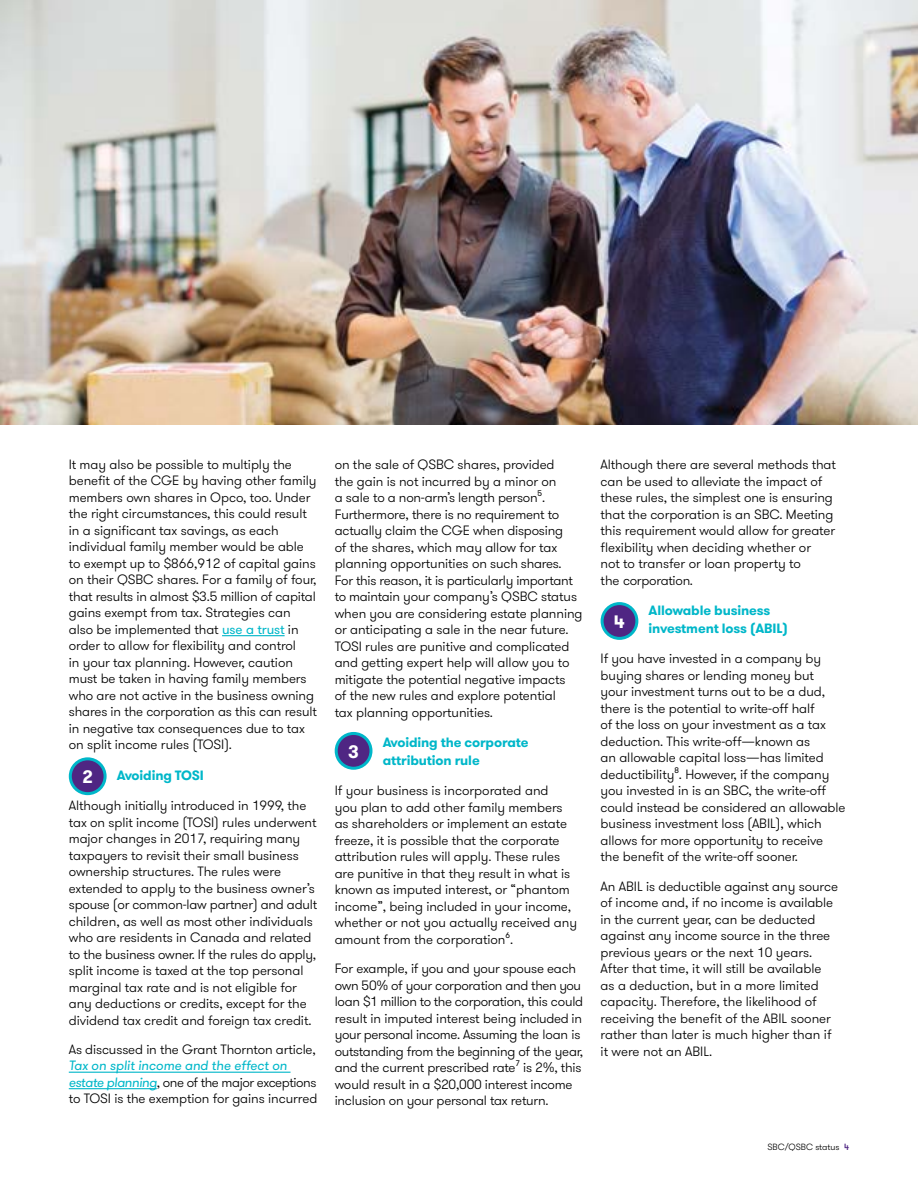
<style>
.page{position:relative;width:918px;height:1188px;background:#fff}
.page>*{position:absolute;margin:0;border:0;box-sizing:border-box;transform-origin:0 0}
.t1{font:700 18px "GT Walsheim Pro";color:#fff}
.t2{font:300 13.5px/16.5px "GT Walsheim Pro";letter-spacing:-.005em;color:#000}
.t3{font:700 13.5px/18px "GT Walsheim Pro";letter-spacing:-.01em;color:#00b7c9}
.t4{font:300 9px "GT Walsheim Pro";color:#000}
.s1{font-weight:400;color:#00b7c9}
.s2{font-weight:400;font-style:italic;color:#00b7c9}
.s3{font-weight:500;color:#4f2683}
</style>
<div class="page">
<hr style="left:222px;top:635px;width:63px;height:1px;background:#00b7c9">
<hr style="left:69px;top:1072px;width:222px;height:1px;background:#00b7c9">
<hr style="left:69px;top:1088px;width:88px;height:1px;background:#00b7c9">
<div style="left:70px;top:759px;width:35px;height:35px;background:#4f2683;border-radius:50%"></div>
<div style="left:69px;top:757px;width:38px;height:38px;border:3px solid #00b7c9;border-radius:50%"></div>
<div style="left:336px;top:733px;width:35px;height:35px;background:#4f2683;border-radius:50%"></div>
<div style="left:335px;top:732px;width:37px;height:38px;border:3px solid #00b7c9;border-radius:50%"></div>
<div style="left:602px;top:604px;width:35px;height:34px;background:#4f2683;border-radius:50%"></div>
<div style="left:601px;top:602px;width:37px;height:38px;border:3px solid #00b7c9;border-radius:50%"></div>
<img style="left:0;top:0;width:918px;height:425px">
<p class="t2" style="left:69px;top:456px;width:250px">It may also be possible to multiply the benefit of the CGE by having other family members own shares in Opco, too. Under the right circumstances, this could result in a significant tax savings, as each individual family member would be able to exempt up to $866,912 of capital gains on their QSBC shares. For a family of four, that results in almost $3.5 million of capital gains exempt from tax. Strategies can also be implemented that <span class="s1">use a trust</span> in order to allow for flexibility and control<br>in your tax planning. However, caution must be taken in having family members who are not active in the business owning shares in the corporation as this can result in negative tax consequences due to tax on split income rules (TOSI).</p>
<h1 class="t1" style="left:82px;top:765px;width:12px">2</h1>
<p class="t3" style="left:117px;top:766px;width:89px">Avoiding TOSI</p>
<p class="t2" style="left:69px;top:797px;width:250px">Although initially introduced in 1999, the tax on split income (TOSI) rules underwent major changes in 2017, requiring many taxpayers to revisit their small business ownership structures. The rules were extended to apply to the business owner’s spouse (or common-law partner) and adult children, as well as most other individuals who are residents in Canada and related to the business owner. If the rules do apply, split income is taxed at the top personal marginal tax rate and is not eligible for any deductions or credits, except for the dividend tax credit and foreign tax credit.</p>
<p class="t2" style="left:69px;top:1041px;width:249px">As discussed in the Grant Thornton article,</p>
<p class="t2" style="left:69px;top:1058px;width:250px"><span class="s2">Tax on split income and the effect on estate planning</span>, one of the major exceptions to TOSI is the exemption for gains incurred</p>
<p class="t2" style="left:335px;top:456px;width:249px">on the sale of QSBC shares, provided<br>the gain is not incurred by a minor on<br>a sale to a non-arm’s length person<sup>5</sup>.<br>Furthermore, there is no requirement to actually claim the CGE when disposing<br>of the shares, which may allow for tax planning opportunities on such shares.<br>For this reason, it is particularly important to maintain your company’s QSBC status when you are considering estate planning or anticipating a sale in the near future.<br>TOSI rules are punitive and complicated and getting expert help will allow you to mitigate the potential negative impacts<br>of the new rules and explore potential<br>tax planning opportunities.</p>
<h1 class="t1" style="left:348px;top:740px;width:12px">3</h1>
<p class="t3" style="left:383px;top:734px;width:147px">Avoiding the corporate attribution rule</p>
<p class="t2" style="left:335px;top:783px;width:244px">If your business is incorporated and<br>you plan to add other family members as shareholders or implement an estate freeze, it is possible that the corporate attribution rules will apply. These rules are punitive in that they result in what is known as imputed interest, or “phantom income”, being included in your income, whether or not you actually received any amount from the corporation<sup>6</sup>.</p>
<p class="t2" style="left:335px;top:961px;width:250px">For example, if you and your spouse each own 50% of your corporation and then you loan $1 million to the corporation, this could result in imputed interest being included in your personal income. Assuming the loan is outstanding from the beginning of the year, and the current prescribed rate<sup>7</sup> is 2%, this would result in a $20,000 interest income inclusion on your personal tax return.</p>
<p class="t2" style="left:601px;top:456px;width:237px">Although there are several methods that can be used to alleviate the impact of these rules, the simplest one is ensuring that the corporation is an SBC. Meeting this requirement would allow for greater flexibility when deciding whether or<br>not to transfer or loan property to<br>the corporation.</p>
<h1 class="t1" style="left:614px;top:610px;width:12px">4</h1>
<p class="t3" style="left:649px;top:602px;width:141px">Allowable business investment loss (ABIL)</p>
<p class="t2" style="left:601px;top:651px;width:247px">If you have invested in a company by buying shares or lending money but<br>your investment turns out to be a dud, there is the potential to write-off half<br>of the loss on your investment as a tax deduction. This write-off—known as<br>an allowable capital loss—has limited deductibility<sup>8</sup>. However, if the company you invested in is an SBC, the write-off could instead be considered an allowable business investment loss (ABIL), which allows for more opportunity to receive<br>the benefit of the write-off sooner.</p>
<p class="t2" style="left:601px;top:878px;width:239px">An ABIL is deductible against any source of income and, if no income is available in the current year, can be deducted against any income source in the three previous years or the next 10 years.<br>After that time, it will still be available as a deduction, but in a more limited capacity. Therefore, the likelihood of receiving the benefit of the ABIL sooner rather than later is much higher than if it were not an ABIL.</p>
<p class="t4" style="left:767px;top:1141px;width:83px">SBC/QSBC status <span class="s3">4</span></p>
</div>
